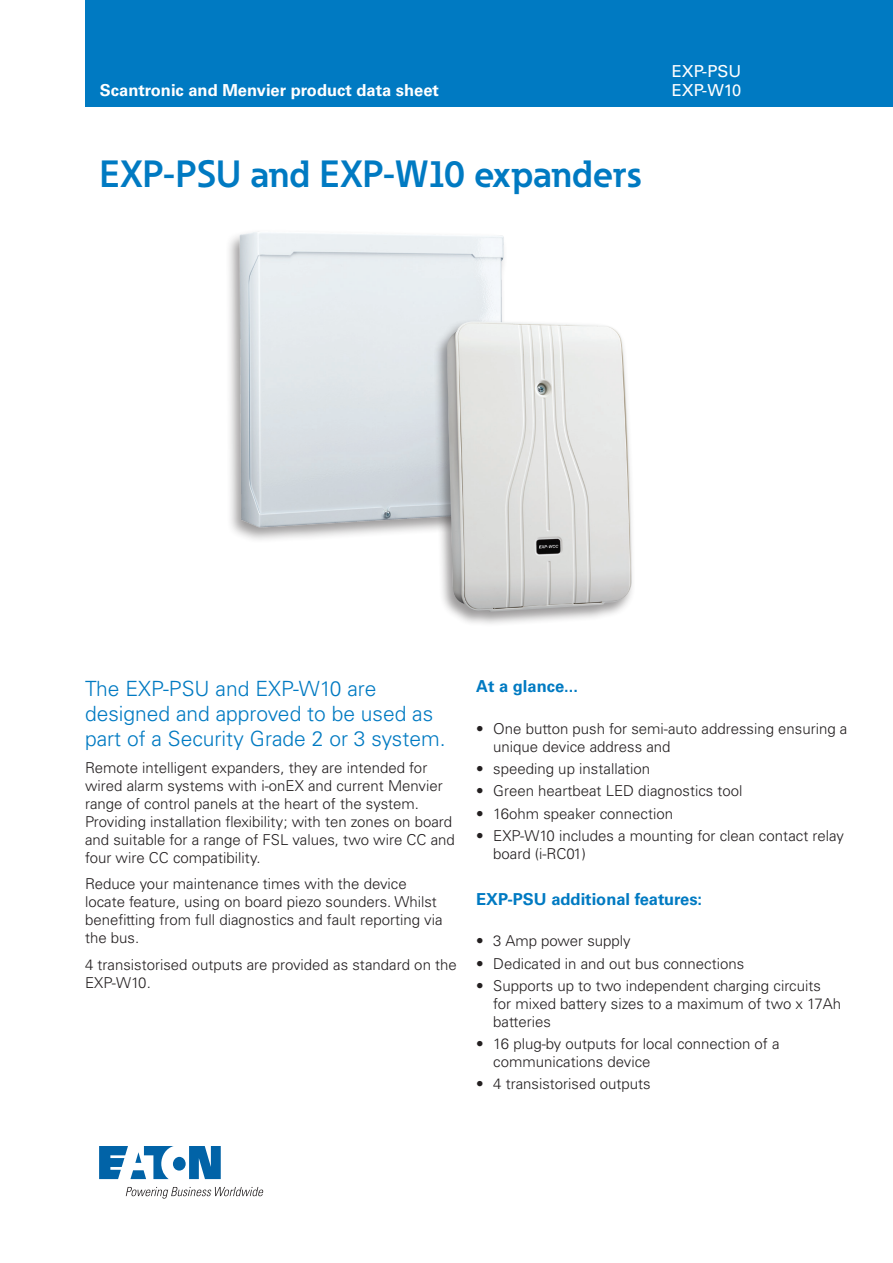
<style>
.page{position:relative;width:893px;height:1263px;background:#fff}
.page>*{position:absolute;margin:0;border:0;box-sizing:border-box;transform-origin:0 0}
.t1{font:700 37.5px "Eaton";color:#007ac2}
.t2{font:300 21px/25.2px "Univers LT Std";color:#007ac2}
.t3{font:700 16.5px "Univers LT Std";color:#007ac2}
.t4{font:700 16.5px "Univers LT Std";color:#fff}
.t5{font:16.5px/18.8px "Univers LT Std";color:#fff}
.t6{font:300 15px/18px "Univers LT Std";color:#231f20}
</style>
<div class="page">
<img style="left:229px;top:231px;width:275px;height:309px">
<div style="left:85px;top:0;width:808px;height:106px;background:#007ac2"></div>
<svg style="left:100px;top:1146px;width:121px;height:33px"></svg>
<svg style="left:126px;top:1187px;width:138px;height:11px"></svg>
<div style="left:433px;top:319px;width:203px;height:308px;background:#231f20;opacity:.45"></div>
<img style="left:446px;top:321px;width:186px;height:291px">
<p class="t4" style="left:100px;top:80px;width:341px">Scantronic and Menvier product data sheet</p>
<h1 class="t1" style="left:100px;top:150px;width:544px">EXP-PSU and EXP-W10 expanders</h1>
<p class="t5" style="left:672px;top:62px;width:71px">EXP-PSU<br>EXP-W10</p>
<h2 class="t2" style="left:85px;top:675px;width:362px">The EXP-PSU and EXP-W10 are designed and approved to be used as part of a Security Grade 2 or 3 system.</h2>
<p class="t6" style="left:85px;top:758px;width:371px">Remote intelligent expanders, they are intended for wired alarm systems with i-onEX and current Menvier range of control panels at the heart of the system.<br>Providing installation flexibility; with ten zones on board and suitable for a range of FSL values, two wire CC and four wire CC compatibility.</p>
<p class="t6" style="left:85px;top:875px;width:359px">Reduce your maintenance times with the device locate feature, using on board piezo sounders. Whilst benefitting from full diagnostics and fault reporting via the bus.</p>
<p class="t6" style="left:85px;top:955px;width:373px">4 transistorised outputs are provided as standard on the<br>EXP-W10.</p>
<p class="t3" style="left:476px;top:677px;width:103px">At a glance...</p>
<p class="t6" style="left:493px;top:719px;width:356px;text-indent:-17px">• One button push for semi-auto addressing ensuring a unique device address and</p>
<p class="t6" style="left:476px;top:760px;width:176px">• speeding up installation</p>
<p class="t6" style="left:476px;top:782px;width:268px">• Green heartbeat LED diagnostics tool</p>
<p class="t6" style="left:476px;top:804px;width:198px">• 16ohm speaker connection</p>
<p class="t6" style="left:493px;top:826px;width:352px;text-indent:-17px">• EXP-W10 includes a mounting for clean contact relay board (i-RC01)</p>
<p class="t3" style="left:476px;top:889px;width:227px">EXP-PSU additional features:</p>
<p class="t6" style="left:476px;top:932px;width:156px">• 3 Amp power supply</p>
<p class="t6" style="left:476px;top:954px;width:269px">• Dedicated in and out bus connections</p>
<p class="t6" style="left:493px;top:976px;width:349px;text-indent:-17px">• Supports up to two independent charging circuits for mixed battery sizes to a maximum of two x 17Ah batteries</p>
<p class="t6" style="left:493px;top:1035px;width:288px;text-indent:-17px">• 16 plug-by outputs for local connection of a communications device</p>
<p class="t6" style="left:476px;top:1075px;width:176px">• 4 transistorised outputs</p>
</div>
